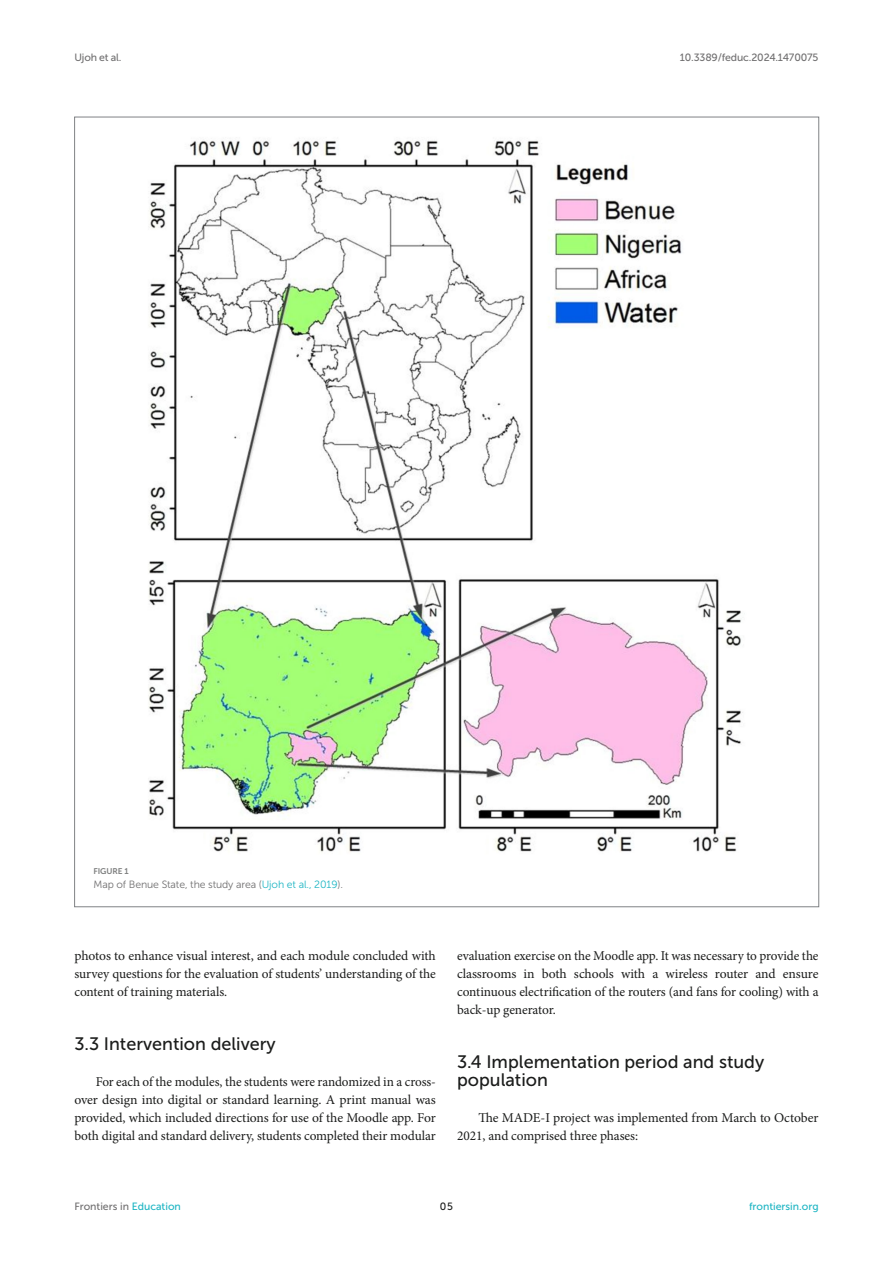
<style>
.page{position:relative;width:893px;height:1263px;background:#fff}
.page>*{position:absolute;margin:0;border:0;box-sizing:border-box;transform-origin:0 0}
.HEAD_2{font:18px/18px "Museo Sans 500";color:#1b1c1b}
.TEXT_FLUSH{font:13.5px/18px "Minion Pro";letter-spacing:-.01em;color:#1b1c1b;text-align:justify}
.t1{font:10.5px "Museo Sans 500";letter-spacing:-.015em;color:#706f70}
.FIG_LEG{font:10.5px "Museo Sans 300";letter-spacing:-.01em;color:#706f70}
.t2{font:10.5px "Museo Sans 500";color:#1db5c3}
.t3{font:10.5px "Museo Sans 500";color:#1b1c1b}
.FIG_HD{font:8.25px "Museo Sans 700";letter-spacing:-.01em;color:#7e7f7f}
.s1{color:#1db5c3}
</style>
<div class="page">
<img style="left:149px;top:140px;width:594px;height:712px">
<p class="t1" style="left:74px;top:51px;width:49px">Ujoh et al.</p>
<p class="t1" style="left:680px;top:51px;width:140px">10.3389/feduc.2024.1470075</p>
<p class="FIG_HD" style="left:94px;top:867px;width:37px">FIGURE 1</p>
<p class="FIG_LEG" style="left:94px;top:878px;width:251px">Map of Benue State, the study area (<span class="s1">Ujoh et al., 2019</span>).</p>
<p class="TEXT_FLUSH" style="left:74px;top:947px;width:363px">photos to enhance visual interest, and each module concluded with survey questions for the evaluation of students’ understanding of the content of training materials.</p>
<p class="HEAD_2" style="left:74px;top:1035px;width:203px">3.3 Intervention delivery</p>
<p class="TEXT_FLUSH" style="left:74px;top:1073px;width:363px;text-indent:21px">For each of the modules, the students were randomized in a cross&shy;over design into digital or standard learning. A print manual was provided, which included directions for use of the Moodle app. For both digital and standard delivery, students completed their modular</p>
<p class="TEXT_FLUSH" style="left:457px;top:947px;width:363px">evaluation exercise on the Moodle app. It was necessary to provide the classrooms in both schools with a wireless router and ensure continuous electrification of the routers (and fans for cooling) with a back-up generator.</p>
<p class="HEAD_2" style="left:457px;top:1053px;width:309px">3.4 Implementation period and study population</p>
<p class="TEXT_FLUSH" style="left:457px;top:1109px;width:363px;text-indent:21px">The MADE-I project was implemented from March to October<br>2021, and comprised three phases:</p>
<p class="t1" style="left:74px;top:1200px;width:108px">Frontiers in <span class="s1">Education</span></p>
<p class="t3" style="left:440px;top:1200px;width:14px">05</p>
<p class="t2" style="left:749px;top:1200px;width:71px">frontiersin.org</p>
</div>
